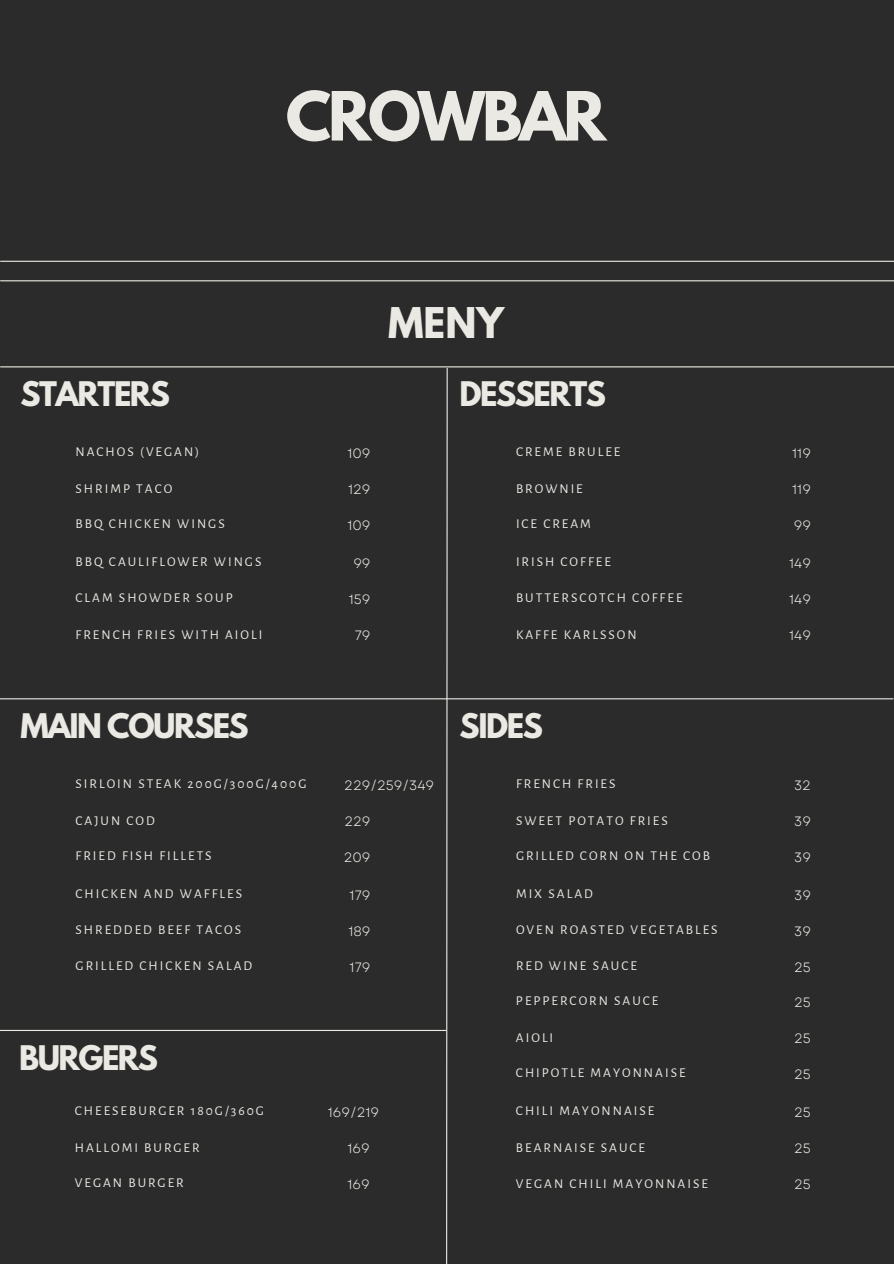
<style>
.page{position:relative;width:894px;height:1264px;background:#fff}
.page>*{position:absolute;margin:0;border:0;box-sizing:border-box;transform-origin:0 0}
.t1{font:700 60px "League Spartan";letter-spacing:-.05em;color:#ebe9e3}
.t2{font:700 37.5px "League Spartan";color:#ebe9e3}
.t3{font:700 30px "League Spartan";letter-spacing:-.05em;color:#ebe9e3}
.t4{font:13.5px "Alegreya Sans";letter-spacing:.15em;color:#ebe9e3}
.t5{font:13.5px "Garet";color:#ebe9e3}
</style>
<div class="page">
<div style="left:0;top:0;width:893px;height:1263px;background:#2b2b2b"></div>
<hr style="left:1px;top:366px;width:892px;height:1px;background:#ebe9e3">
<hr style="left:0;top:698px;width:892px;height:1px;background:#ebe9e3">
<hr style="left:0;top:1029px;width:446px;height:2px;background:#ebe9e3">
<svg style="left:445px;top:367px;width:3px;height:896px"></svg>
<hr style="left:1px;top:261px;width:892px;height:1px;background:#ebe9e3">
<hr style="left:1px;top:280px;width:892px;height:1px;background:#ebe9e3">
<h1 class="t1" style="left:286px;top:86px;width:322px">CROWBAR</h1>
<h2 class="t2" style="left:388px;top:304px;width:117px">MENY</h2>
<h3 class="t3" style="left:20px;top:379px;width:151px">STARTERS</h3>
<h3 class="t3" style="left:459px;top:379px;width:148px">DESSERTS</h3>
<p class="t4" style="left:76px;top:445px;width:125px">NACHOS (VEGAN)</p>
<p class="t5" style="left:347px;top:444px;width:25px">109</p>
<p class="t4" style="left:516px;top:445px;width:106px">CREME BRULEE</p>
<p class="t5" style="left:792px;top:444px;width:20px">119</p>
<p class="t4" style="left:76px;top:482px;width:98px">SHRIMP TACO</p>
<p class="t5" style="left:348px;top:480px;width:24px">129</p>
<p class="t4" style="left:516px;top:482px;width:68px">BROWNIE</p>
<p class="t5" style="left:792px;top:480px;width:20px">119</p>
<p class="t4" style="left:76px;top:517px;width:151px">BBQ CHICKEN WINGS</p>
<p class="t5" style="left:347px;top:515px;width:25px">109</p>
<p class="t4" style="left:516px;top:517px;width:76px">ICE CREAM</p>
<p class="t5" style="left:793px;top:515px;width:19px">99</p>
<p class="t4" style="left:76px;top:555px;width:187px">BBQ CAULIFLOWER WINGS</p>
<p class="t5" style="left:353px;top:553px;width:19px">99</p>
<p class="t4" style="left:516px;top:555px;width:96px">IRISH COFFEE</p>
<p class="t5" style="left:788px;top:553px;width:23px">149</p>
<p class="t4" style="left:76px;top:591px;width:159px">CLAM SHOWDER SOUP</p>
<p class="t5" style="left:349px;top:589px;width:23px">159</p>
<p class="t4" style="left:516px;top:591px;width:168px">BUTTERSCOTCH COFFEE</p>
<p class="t5" style="left:788px;top:589px;width:23px">149</p>
<p class="t4" style="left:76px;top:628px;width:188px">FRENCH FRIES WITH AIOLI</p>
<p class="t5" style="left:354px;top:626px;width:17px">79</p>
<p class="t4" style="left:516px;top:628px;width:122px">KAFFE KARLSSON</p>
<p class="t5" style="left:788px;top:626px;width:23px">149</p>
<h3 class="t3" style="left:20px;top:711px;width:230px">MAIN COURSES</h3>
<h3 class="t3" style="left:459px;top:711px;width:85px">SIDES</h3>
<p class="t4" style="left:76px;top:777px;width:232px">SIRLOIN STEAK 200G/300G/400G</p>
<p class="t5" style="left:344px;top:775px;width:91px">229/259/349</p>
<p class="t4" style="left:516px;top:777px;width:101px">FRENCH FRIES</p>
<p class="t5" style="left:793px;top:775px;width:18px">32</p>
<p class="t4" style="left:76px;top:813px;width:81px">CAJUN COD</p>
<p class="t5" style="left:344px;top:811px;width:28px">229</p>
<p class="t4" style="left:516px;top:813px;width:153px">SWEET POTATO FRIES</p>
<p class="t5" style="left:794px;top:811px;width:18px">39</p>
<p class="t4" style="left:76px;top:848px;width:138px">FRIED FISH FILLETS</p>
<p class="t5" style="left:343px;top:847px;width:28px">209</p>
<p class="t4" style="left:516px;top:848px;width:195px">GRILLED CORN ON THE COB</p>
<p class="t5" style="left:794px;top:847px;width:18px">39</p>
<p class="t4" style="left:76px;top:886px;width:168px">CHICKEN AND WAFFLES</p>
<p class="t5" style="left:349px;top:885px;width:22px">179</p>
<p class="t4" style="left:516px;top:886px;width:78px">MIX SALAD</p>
<p class="t5" style="left:794px;top:885px;width:18px">39</p>
<p class="t4" style="left:76px;top:923px;width:167px">SHREDDED BEEF TACOS</p>
<p class="t5" style="left:348px;top:921px;width:24px">189</p>
<p class="t4" style="left:516px;top:923px;width:203px">OVEN ROASTED VEGETABLES</p>
<p class="t5" style="left:794px;top:921px;width:18px">39</p>
<p class="t4" style="left:76px;top:959px;width:178px">GRILLED CHICKEN SALAD</p>
<p class="t5" style="left:349px;top:957px;width:22px">179</p>
<p class="t4" style="left:516px;top:959px;width:122px">RED WINE SAUCE</p>
<p class="t5" style="left:793px;top:957px;width:18px">25</p>
<p class="t4" style="left:516px;top:994px;width:144px">PEPPERCORN SAUCE</p>
<p class="t5" style="left:793px;top:992px;width:18px">25</p>
<h3 class="t3" style="left:19px;top:1042px;width:140px">BURGERS</h3>
<p class="t4" style="left:516px;top:1031px;width:39px">AIOLI</p>
<p class="t4" style="left:516px;top:1066px;width:171px">CHIPOTLE MAYONNAISE</p>
<p class="t5" style="left:793px;top:1028px;width:18px">25</p>
<p class="t5" style="left:793px;top:1064px;width:18px">25</p>
<p class="t4" style="left:75px;top:1104px;width:191px">CHEESEBURGER 180G/360G</p>
<p class="t5" style="left:328px;top:1102px;width:53px">169/219</p>
<p class="t4" style="left:516px;top:1104px;width:140px">CHILI MAYONNAISE</p>
<p class="t5" style="left:793px;top:1102px;width:18px">25</p>
<p class="t4" style="left:75px;top:1140px;width:126px">HALLOMI BURGER</p>
<p class="t5" style="left:347px;top:1138px;width:24px">169</p>
<p class="t4" style="left:516px;top:1140px;width:131px">BEARNAISE SAUCE</p>
<p class="t5" style="left:793px;top:1138px;width:18px">25</p>
<p class="t4" style="left:75px;top:1175px;width:110px">VEGAN BURGER</p>
<p class="t5" style="left:347px;top:1174px;width:24px">169</p>
<p class="t4" style="left:516px;top:1176px;width:193px">VEGAN CHILI MAYONNAISE</p>
<p class="t5" style="left:793px;top:1174px;width:18px">25</p>
</div>
